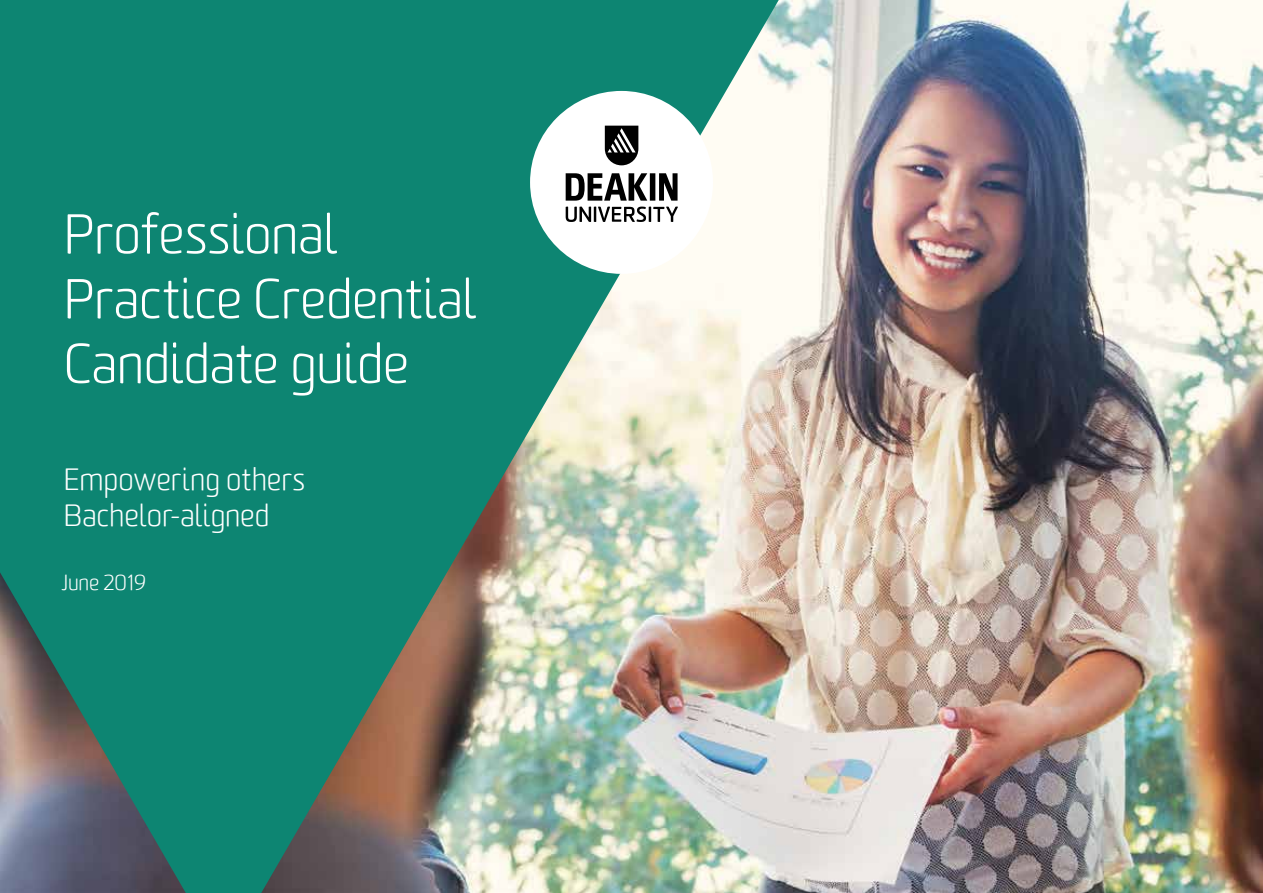
<style>
.page{position:relative;width:1263px;height:893px;background:#fff}
.page>*{position:absolute;margin:0;border:0;box-sizing:border-box;transform-origin:0 0}
.t1{font:300 54px/64.8px "Worldly";letter-spacing:-.005em;color:#fff}
.t2{font:300 30px/36px "Worldly";color:#fff}
.t3{font:300 21px "Worldly";letter-spacing:-.005em;color:#fff}
</style>
<div class="page">
<img style="left:779px;top:0;width:484px;height:893px">
<img style="left:0;top:0;width:779px;height:893px">
<svg style="left:530px;top:91px;width:183px;height:183px"></svg>
<p class="t1" style="left:64px;top:203px;width:413px">Professional<br>Practice Credential<br>Candidate guide</p>
<p class="t2" style="left:64px;top:462px;width:243px">Empowering others<br>Bachelor-aligned</p>
<p class="t3" style="left:64px;top:570px;width:84px">June 2019</p>
</div>
